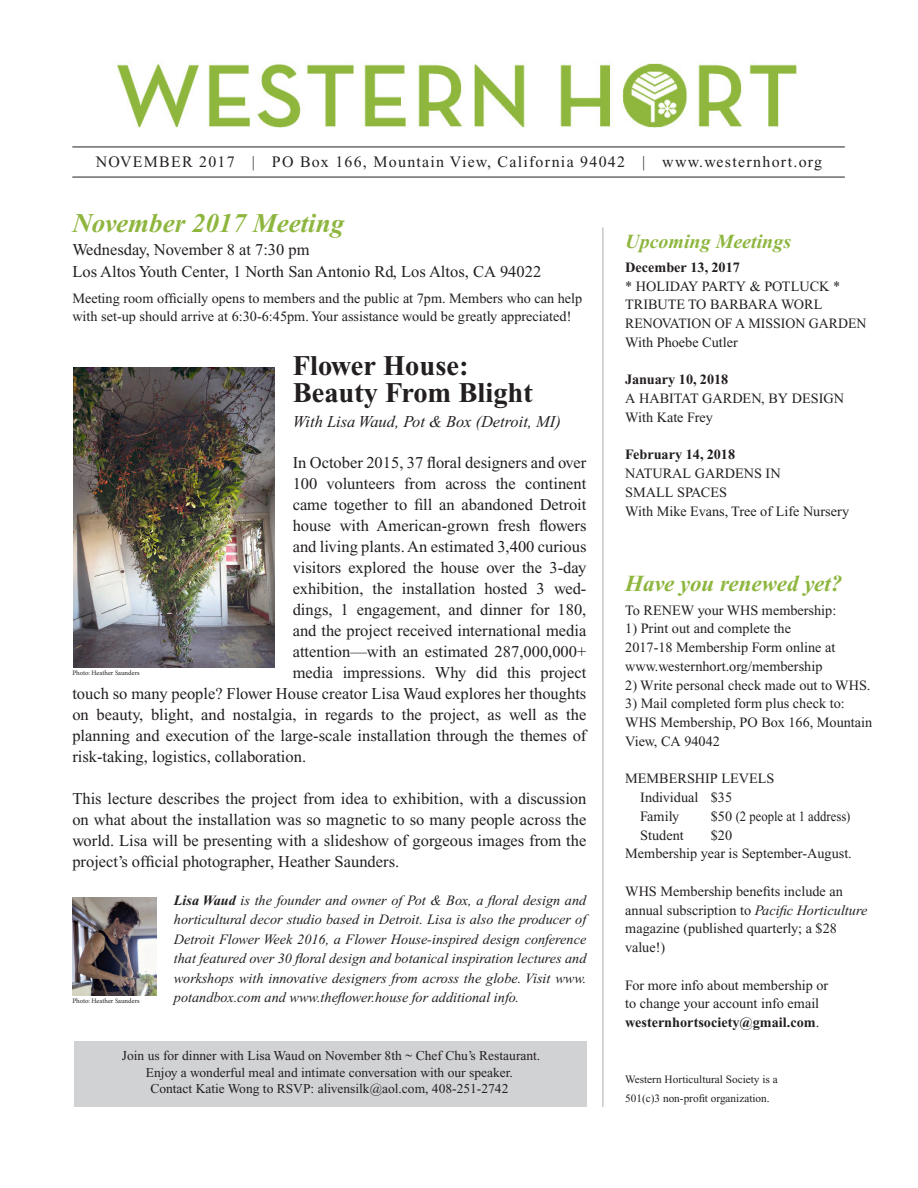
<style>
.page{position:relative;width:918px;height:1188px;background:#fff}
.page>*{position:absolute;margin:0;border:0;box-sizing:border-box;transform-origin:0 0}
.t1{font:700 28.5px/27px "Times New Roman";color:#231f20}
.t2{font:italic 700 27px "Times New Roman";color:#8eb63e}
.t3{font:italic 700 22.95px "Times New Roman";color:#8eb63e}
.t4{font:italic 700 19.95px "Times New Roman";color:#8eb63e}
.t5{font:16.5px/21px "Times New Roman";color:#231f20}
.t6{font:italic 16.5px "Times New Roman";color:#231f20}
.t7{font:15.9px "Times New Roman";letter-spacing:.08em;color:#231f20}
.t8{font:14.25px/18.8px "Times New Roman";color:#231f20}
.t9{font:italic 14.25px/19.5px "Times New Roman";color:#231f20;text-align:justify}
.t10{font:700 14.25px "Times New Roman";color:#231f20}
.t11{font:13.5px/16.2px "Times New Roman";color:#231f20;text-align:center}
.t12{font:11.25px/18.8px "Times New Roman";color:#231f20}
.t13{font:6.75px "Minion Pro";letter-spacing:-.005em;color:#231f20}
.s1{font-weight:700}
.s2{font-style:italic}
</style>
<div class="page">
<div style="left:74px;top:1041px;width:512px;height:66px;background:#d1d2d4"></div>
<img style="left:72px;top:897px;width:85px;height:99px">
<img style="left:73px;top:368px;width:202px;height:299px">
<img style="left:117px;top:60px;width:680px;height:68px">
<hr style="left:602px;top:227px;width:2px;height:880px;background:#c7c8ca">
<hr style="left:72px;top:147px;width:773px;height:1px;background:#231f20">
<hr style="left:72px;top:177px;width:773px;height:1px;background:#231f20">
<p class="t7" style="left:96px;top:153px;width:728px">NOVEMBER 2017 | PO Box 166, Mountain View, California 94042 | www.westernhort.org</p>
<h2 class="t2" style="left:72px;top:209px;width:273px">November 2017 Meeting</h2>
<p class="t5" style="left:72px;top:238px;width:470px;line-height:22.5px">Wednesday, November 8 at 7:30 pm<br>Los Altos Youth Center, 1 North San Antonio Rd, Los Altos, CA 94022</p>
<p class="t8" style="left:72px;top:289px;width:512px;line-height:18px">Meeting room officially opens to members and the public at 7pm. Members who can help with set-up should arrive at 6:30-6:45pm. Your assistance would be greatly appreciated!</p>
<h1 class="t1" style="left:293px;top:352px;width:242px">Flower House:<br>Beauty From Blight</h1>
<p class="t6" style="left:293px;top:413px;width:270px">With Lisa Waud, Pot &amp; Box (Detroit, MI)</p>
<p class="t5" style="left:293px;top:452px;width:295px">In October 2015, 37 floral designers and over</p>
<p class="t5" style="left:293px;top:473px;width:295px">100 volunteers from across the continent</p>
<p class="t5" style="left:293px;top:494px;width:295px">came together to fill an abandoned Detroit</p>
<p class="t5" style="left:293px;top:515px;width:295px">house with American-grown fresh flowers</p>
<p class="t5" style="left:293px;top:536px;width:295px">and living plants. An estimated 3,400 curious</p>
<p class="t5" style="left:293px;top:557px;width:295px">visitors explored the house over the 3-day</p>
<p class="t5" style="left:293px;top:578px;width:295px">exhibition, the installation hosted 3 wed-</p>
<p class="t5" style="left:293px;top:599px;width:295px">dings, 1 engagement, and dinner for 180,</p>
<p class="t5" style="left:293px;top:620px;width:295px">and the project received international media</p>
<p class="t5" style="left:293px;top:641px;width:295px">attention—with an estimated 287,000,000+</p>
<p class="t5" style="left:293px;top:662px;width:295px">media impressions. Why did this project</p>
<p class="t5" style="left:72px;top:683px;width:516px">touch so many people? Flower House creator Lisa Waud explores her thoughts</p>
<p class="t5" style="left:72px;top:704px;width:516px">on beauty, blight, and nostalgia, in regards to the project, as well as the</p>
<p class="t5" style="left:72px;top:725px;width:516px">planning and execution of the large-scale installation through the themes of</p>
<p class="t5" style="left:72px;top:746px;width:235px">risk-taking, logistics, collaboration.</p>
<p class="t5" style="left:72px;top:788px;width:516px;text-align:justify">This lecture describes the project from idea to exhibition, with a discussion on what about the installation was so magnetic to so many people across the world. Lisa will be presenting with a slideshow of gorgeous images from the project’s official photographer, Heather Saunders.</p>
<p class="t9" style="left:174px;top:890px;width:414px"><span class="s1">Lisa Waud</span> is the founder and owner of Pot &amp; Box, a floral design and horticultural decor studio based in Detroit. Lisa is also the producer of Detroit Flower Week 2016, a Flower House-inspired design conference that featured over 30 floral design and botanical inspiration lectures and workshops with innovative designers from across the globe. Visit www. potandbox.com and www.theflower.house for additional info.</p>
<p class="t13" style="left:72px;top:668px;width:69px">Photo: Heather Saunders</p>
<p class="t13" style="left:72px;top:997px;width:69px">Photo: Heather Saunders</p>
<p class="t11" style="left:122px;top:1048px;width:420px">Join us for dinner with Lisa Waud on November 8th ~ Chef Chu’s Restaurant.<br>Enjoy a wonderful meal and intimate conversation with our speaker.<br>Contact Katie Wong to RSVP: alivensilk@aol.com, 408-251-2742</p>
<p class="t4" style="left:625px;top:231px;width:167px">Upcoming Meetings</p>
<p class="t10" style="left:625px;top:259px;width:116px">December 13, 2017</p>
<p class="t8" style="left:625px;top:277px;width:243px">* HOLIDAY PARTY &amp; POTLUCK *<br>TRIBUTE TO BARBARA WORL<br>RENOVATION OF A MISSION GARDEN<br>With Phoebe Cutler</p>
<p class="t10" style="left:625px;top:372px;width:105px">January 10, 2018</p>
<p class="t8" style="left:625px;top:389px;width:220px">A HABITAT GARDEN, BY DESIGN<br>With Kate Frey</p>
<p class="t10" style="left:625px;top:447px;width:111px">February 14, 2018</p>
<p class="t8" style="left:625px;top:464px;width:225px">NATURAL GARDENS IN<br>SMALL SPACES<br>With Mike Evans, Tree of Life Nursery</p>
<h3 class="t3" style="left:625px;top:571px;width:219px">Have you renewed yet?</h3>
<p class="t8" style="left:625px;top:601px;width:213px">To RENEW your WHS membership:</p>
<p class="t8" style="left:625px;top:619px;width:212px">1) Print out and complete the<br>2017-18 Membership Form online at www.westernhort.org/membership</p>
<p class="t8" style="left:625px;top:676px;width:247px">2) Write personal check made out to WHS.</p>
<p class="t8" style="left:625px;top:694px;width:249px">3) Mail completed form plus check to:<br>WHS Membership, PO Box 166, Mountain<br>View, CA 94042</p>
<p class="t8" style="left:640px;top:769px;width:136px;text-indent:-15px">MEMBERSHIP LEVELS<br>Individual $35<br>Family</p>
<p class="t8" style="left:711px;top:807px;width:141px">$50 (2 people at 1 address)</p>
<p class="t8" style="left:625px;top:826px;width:228px;text-indent:86px">$20<br>Membership year is September-August.</p>
<p class="t8" style="left:625px;top:882px;width:244px">WHS Membership benefits include an annual subscription to <span class="s2">Pacific Horticulture </span>magazine (published quarterly; a $28 value!)</p>
<p class="t8" style="left:625px;top:976px;width:205px">For more info about membership or to change your account info email <span class="s1">westernhortsociety@gmail.com</span>.</p>
<p class="t8" style="left:640px;top:826px;width:45px">Student</p>
<p class="t12" style="left:625px;top:1070px;width:154px">Western Horticultural Society is a<br>501(c)3 non-profit organization.</p>
</div>
